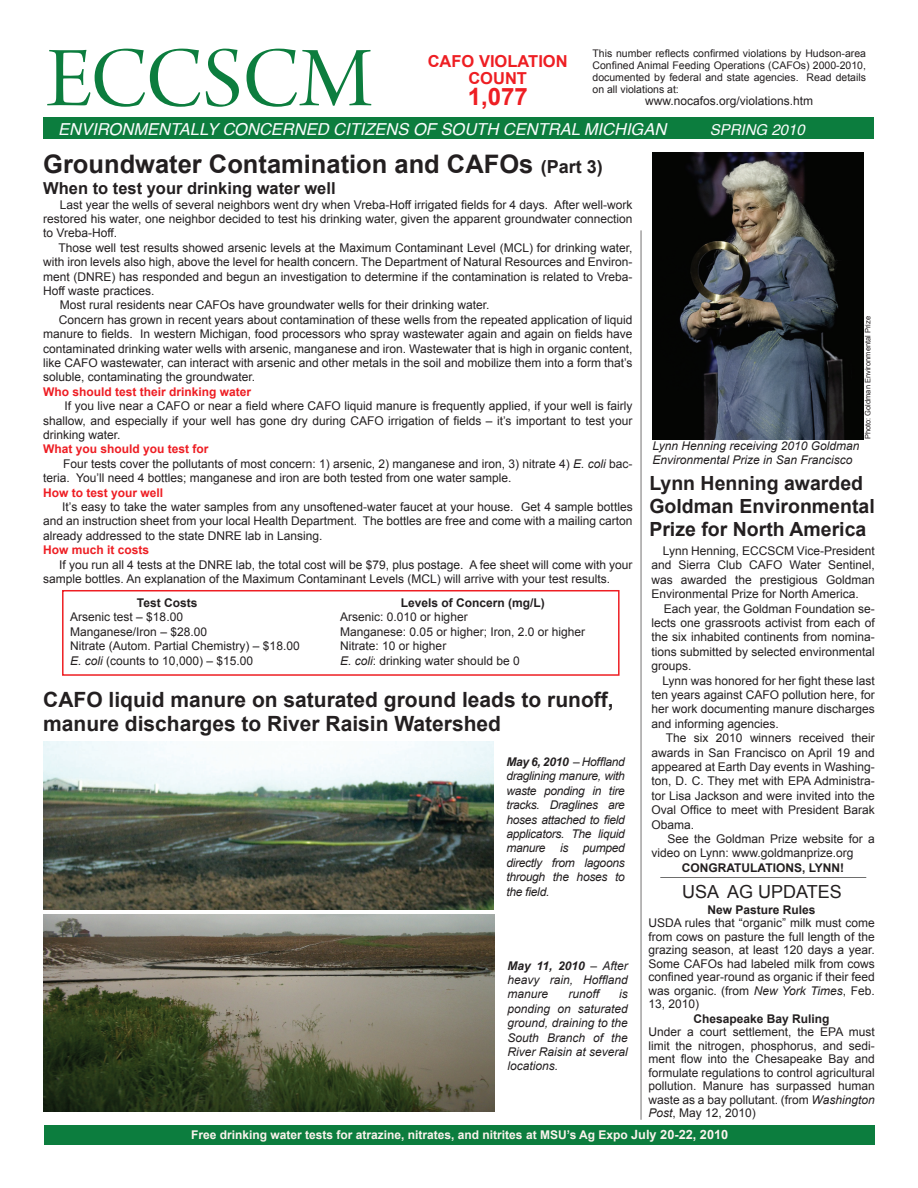
<style>
.page{position:relative;width:918px;height:1188px;background:#fff}
.page>*{position:absolute;margin:0;border:0;box-sizing:border-box;transform-origin:0 0}
.t1{font:90px "Arno Pro Display";letter-spacing:-.01em;color:#0c7d3e}
.t2{font:700 25.5px "Arial";color:#231f20}
.t3{font:700 24px "Arial";color:#ee1e23}
.t4{font:700 21px/24px "Arial";color:#231f20}
.t5{font:700 19.5px/23.4px "Arial";color:#231f20}
.t6{font:18px "Arial";color:#231f20}
.t7{font:italic 16.5px "Helvetica";color:#f9fcfb}
.t8{font:700 16.5px "Arial";color:#231f20}
.t9{font:700 16.5px/16.5px "Arial";color:#ee1e23;text-align:center}
.t10{font:italic 15px "Helvetica";color:#f9fcfb}
.t11{font:12px/14.4px "Arial";color:#231f20;text-align:justify}
.t12{font:italic 12px/14.4px "Arial";color:#231f20;text-align:justify}
.t13{font:700 12px "Arial";color:#231f20}
.t14{font:700 12px "Arial";color:#fdf4ee}
.t15{font:700 12px "Arial";color:#ee1d23}
.t16{font:700 12px "Arial";color:#ee1e23}
.t17{font:10.5px/12px "Arial";color:#231f20;text-align:justify}
.t18{font:7.5px "Arial";color:#231f20}
.s1{font-size:18px}
.s2{font-style:italic}
.s3{font-weight:700}
.s4{font-size:12.75px}
</style>
<div class="page">
<div style="left:43px;top:117px;width:831px;height:22px;background:#0c7d3e"></div>
<hr style="left:641px;top:230px;width:1px;height:890px;background:#231f20">
<div style="left:45px;top:1125px;width:830px;height:20px;background:#0c7d3e"></div>
<img style="left:652px;top:153px;width:211px;height:286px">
<img style="left:43px;top:742px;width:450px;height:168px">
<img style="left:43px;top:915px;width:452px;height:197px">
<hr style="left:660px;top:877px;width:206px;height:1px;background:#040503">
<div style="left:62px;top:590px;width:558px;height:86px;border:2px solid #ee1e23"></div>
<h1 class="t1" style="left:47px;top:29px;width:327px">ECCSCM</h1>
<h3 class="t7" style="left:58px;top:116px;width:610px">ENVIRONMENTALLY CONCERNED CITIZENS OF SOUTH CENTRAL MICHIGAN</h3>
<p class="t10" style="left:710px;top:118px;width:97px">SPRING 2010</p>
<p class="t17" style="left:593px;top:48px;width:275px">This number reflects confirmed violations by Hudson-area Confined Animal Feeding Operations (CAFOs) 2000-2010, documented by federal and state agencies. Read details on all violations at:</p>
<p class="t11" style="left:645px;top:94px;width:170px">www.nocafos.org/violations.htm</p>
<h3 class="t9" style="left:428px;top:54px;width:141px">CAFO VIOLATION<br>COUNT</h3>
<h3 class="t3" style="left:468px;top:80px;width:62px">1,077</h3>
<h2 class="t2" style="left:43px;top:147px;width:561px">Groundwater Contamination and CAFOs <span class="s1">(Part 3)</span></h2>
<p class="t11" style="left:43px;top:197px;width:591px;text-indent:17px">Last year the wells of several neighbors went dry when Vreba-Hoff irrigated fields for 4 days. After well-work restored his water, one neighbor decided to test his drinking water, given the apparent groundwater connection to Vreba-Hoff.</p>
<p class="t11" style="left:58px;top:240px;width:576px">Those well test results showed arsenic levels at the Maximum Contaminant Level (MCL) for drinking water,</p>
<p class="t11" style="left:43px;top:255px;width:591px">with iron levels also high, above the level for health concern. The Department of Natural Resources and Environ-</p>
<p class="t11" style="left:43px;top:269px;width:591px">ment (DNRE) has responded and begun an investigation to determine if the contamination is related to Vreba-</p>
<p class="t11" style="left:43px;top:284px;width:113px">Hoff waste practices.</p>
<p class="t11" style="left:60px;top:298px;width:431px">Most rural residents near CAFOs have groundwater wells for their drinking water.</p>
<p class="t11" style="left:59px;top:312px;width:575px">Concern has grown in recent years about contamination of these wells from the repeated application of liquid</p>
<p class="t11" style="left:43px;top:327px;width:591px">manure to fields. In western Michigan, food processors who spray wastewater again and again on fields have</p>
<p class="t11" style="left:43px;top:341px;width:591px">contaminated drinking water wells with arsenic, manganese and iron. Wastewater that is high in organic content,</p>
<p class="t11" style="left:43px;top:356px;width:591px">like CAFO wastewater, can interact with arsenic and other metals in the soil and mobilize them into a form that’s</p>
<p class="t11" style="left:43px;top:370px;width:214px">soluble, contaminating the groundwater.</p>
<p class="t15" style="left:43px;top:384px;width:210px">Who should test their drinking water</p>
<p class="t11" style="left:43px;top:399px;width:591px;text-indent:21px">If you live near a CAFO or near a field where CAFO liquid manure is frequently applied, if your well is fairly shallow, and especially if your well has gone dry during CAFO irrigation of fields – it’s important to test your drinking water.</p>
<p class="t15" style="left:43px;top:441px;width:167px">What you should you test for</p>
<p class="t11" style="left:63px;top:456px;width:571px">Four tests cover the pollutants of most concern: 1) arsenic, 2) manganese and iron, 3) nitrate 4) <span class="s2">E. coli</span> bac-</p>
<p class="t11" style="left:43px;top:471px;width:470px">teria. You’ll need 4 bottles; manganese and iron are both tested from one water sample.</p>
<p class="t15" style="left:43px;top:484px;width:122px">How to test your well</p>
<p class="t11" style="left:43px;top:500px;width:591px;text-indent:19px">It’s easy to take the water samples from any unsoftened-water faucet at your house. Get 4 sample bottles and an instruction sheet from your local Health Department. The bottles are free and come with a mailing carton already addressed to the state DNRE lab in Lansing.</p>
<p class="t16" style="left:43px;top:542px;width:108px">How much it costs</p>
<p class="t11" style="left:43px;top:557px;width:591px;text-indent:16px">If you run all 4 tests at the DNRE lab, the total cost will be $79, plus postage. A fee sheet will come with your sample bottles. An explanation of the Maximum Contaminant Levels (MCL) will arrive with your test results.</p>
<h3 class="t8" style="left:43px;top:177px;width:294px">When to test your drinking water well</h3>
<p class="t13" style="left:137px;top:595px;width:62px">Test Costs</p>
<p class="t13" style="left:401px;top:595px;width:146px">Levels of Concern (mg/L)</p>
<p class="t11" style="left:70px;top:610px;width:114px">Arsenic test – $18.00</p>
<p class="t11" style="left:340px;top:610px;width:129px">Arsenic: 0.010 or higher</p>
<p class="t11" style="left:70px;top:624px;width:138px">Manganese/Iron – $28.00</p>
<p class="t11" style="left:340px;top:624px;width:246px">Manganese: 0.05 or higher; Iron, 2.0 or higher</p>
<p class="t11" style="left:70px;top:639px;width:231px">Nitrate (Autom. Partial Chemistry) – $18.00</p>
<p class="t11" style="left:340px;top:639px;width:108px">Nitrate: 10 or higher</p>
<p class="t11" style="left:70px;top:653px;width:184px"><span class="s2">E. coli</span> (counts to 10,000) – $15.00</p>
<p class="t11" style="left:340px;top:653px;width:181px"><span class="s2">E. coli</span>: drinking water should be 0</p>
<h3 class="t4" style="left:43px;top:688px;width:572px">CAFO liquid manure on saturated ground leads to runoff, manure discharges to River Raisin Watershed</h3>
<p class="t12" style="left:506px;top:755px;width:120px"><span class="s3">May 6, 2010</span> – Hoffland draglining manure, with waste ponding in tire tracks. Draglines are hoses attached to field applicators. The liquid manure is pumped directly from lagoons through the hoses to the field.</p>
<p class="t12" style="left:508px;top:958px;width:122px"><span class="s3">May 11, 2010</span> – After heavy rain, Hoffland manure</p>
<p class="t12" style="left:568px;top:987px;width:32px">runoff</p>
<p class="t12" style="left:508px;top:987px;width:122px;text-indent:112px">is ponding on saturated ground, draining to the South Branch of the River Raisin at several locations.</p>
<p class="t18" style="left:863px;top:439px;width:125px;rotate:-90deg">Photo: Goldman Environmental Prize</p>
<p class="t12" style="left:652px;top:439px;width:209px">Lynn Henning receiving 2010 Goldman<br>Environmental Prize in San Francisco</p>
<h3 class="t5" style="left:649px;top:472px;width:227px">Lynn Henning awarded<br>Goldman Environmental<br>Prize for North America</h3>
<p class="t11" style="left:651px;top:544px;width:225px;text-indent:11px">Lynn Henning, ECCSCM Vice-President and Sierra Club CAFO Water Sentinel, was awarded the prestigious Goldman Environmental Prize for North America.</p>
<p class="t11" style="left:651px;top:601px;width:225px;text-indent:12px">Each year, the Goldman Foundation se&shy;lects one grassroots activist from each of the six inhabited continents from nomina&shy;tions submitted by selected environmental groups.</p>
<p class="t11" style="left:651px;top:673px;width:225px;text-indent:11px">Lynn was honored for her fight these last ten years against CAFO pollution here, for her work documenting manure discharges and informing agencies.</p>
<p class="t11" style="left:651px;top:731px;width:225px;text-indent:15px">The six 2010 winners received their awards in San Francisco on April 19 and appeared at Earth Day events in Washing&shy;ton, D. C. They met with EPA Administra&shy;tor Lisa Jackson and were invited into the Oval Office to meet with President Barak Obama.</p>
<p class="t11" style="left:651px;top:832px;width:225px;text-indent:16px">See the Goldman Prize website for a video on Lynn: www.goldmanprize.org</p>
<p class="t13" style="left:682px;top:860px;width:164px">CONGRATULATIONS, LYNN!</p>
<h3 class="t6" style="left:682px;top:880px;width:161px">USA AG UPDATES</h3>
<p class="t13" style="left:708px;top:901px;width:110px">New Pasture Rules</p>
<p class="t11" style="left:648px;top:916px;width:228px;line-height:13.5px">USDA rules that “organic” milk must come from cows on pasture the full length of the grazing season, at least 120 days a year.<br>Some CAFOs had labeled milk from cows confined year-round as organic if their feed was organic. (from <span class="s2">New York Times</span>, Feb.<br>13, 2010)</p>
<p class="t13" style="left:694px;top:1010px;width:138px">Chesapeake Bay Ruling</p>
<p class="t11" style="left:648px;top:1025px;width:228px;line-height:13.5px">Under a court settlement, the EPA must limit the nitrogen, phosphorus, and sedi&shy;ment flow into the Chesapeake Bay and formulate regulations to control agricultural pollution. Manure has surpassed human waste as a bay pollutant. (from <span class="s2">Washington Post</span>, May 12, 2010)</p>
<p class="t14" style="left:191px;top:1127px;width:539px">Free drinking water tests for atrazine, nitrates, and nitrites at MSU’s Ag Expo <span class="s4">July 20-22, 2010</span></p>
</div>
